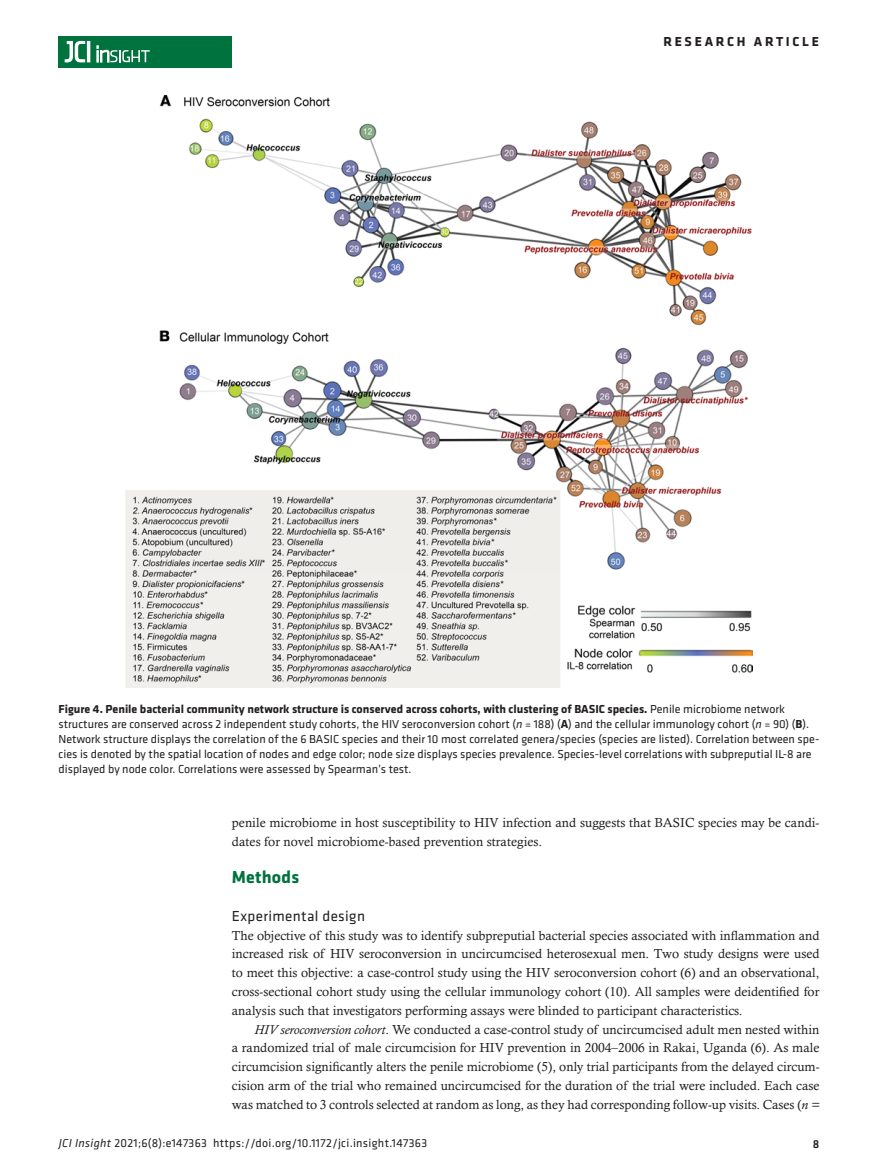
<style>
.page{position:relative;width:878px;height:1175px;background:#fff}
.page>*{position:absolute;margin:0;border:0;box-sizing:border-box;transform-origin:0 0}
.t1{font:700 18px "Klavika";letter-spacing:.01em;color:#00723e}
.t2{font:15px "Klavika Basic";letter-spacing:.025em;color:#231f20}
.t3{font:700 13.5px "Klavika Basic";letter-spacing:.2em;color:#231f20}
.t4{font:13.2px/18.8px "Calisto MT Std";letter-spacing:.005em;color:#231f20;text-align:justify}
.t5{font:12px/15px "Klavika Basic";color:#231f20}
.t6{font:12px "Klavika Basic";letter-spacing:.025em;color:#231f20}
.t7{font:500 12px "Klavika Basic";color:#231f20}
.s1{font-weight:700}
.s2{font-style:italic}
</style>
<div class="page">
<div style="left:59px;top:36px;width:173px;height:31px;background:#00723e"></div>
<hr style="left:87px;top:41px;width:3px;height:21px;background:#fff">
<svg style="left:64px;top:41px;width:21px;height:22px"></svg>
<svg style="left:97px;top:46px;width:53px;height:16px"></svg>
<img style="left:126px;top:96px;width:626px;height:591px">
<p class="t3" style="left:663px;top:32px;width:157px">RESEARCH ARTICLE</p>
<p class="t5" style="left:59px;top:701px;width:762px"><span class="s1">Figure 4. Penile bacterial community network structure is conserved across cohorts, with clustering of BASIC species.</span> Penile microbiome network structures are conserved across 2 independent study cohorts, the HIV seroconversion cohort (<span class="s2">n</span> = 188) (<span class="s1">A</span>) and the cellular immunology cohort (<span class="s2">n</span> = 90) (<span class="s1">B</span>).<br>Network structure displays the correlation of the 6 BASIC species and their 10 most correlated genera/species (species are listed). Correlation between spe&shy;cies is denoted by the spatial location of nodes and edge color; node size displays species prevalence. Species-level correlations with subpreputial IL-8 are displayed by node color. Correlations were assessed by Spearman’s test.</p>
<p class="t4" style="left:232px;top:813px;width:589px">penile microbiome in host susceptibility to HIV infection and suggests that BASIC species may be candi&shy;dates for novel microbiome-based prevention strategies.</p>
<h1 class="t1" style="left:232px;top:864px;width:69px">Methods</h1>
<p class="t2" style="left:232px;top:906px;width:135px">Experimental design</p>
<p class="t4" style="left:232px;top:925px;width:589px">The objective of this study was to identify subpreputial bacterial species associated with inflammation and increased risk of HIV seroconversion in uncircumcised heterosexual men. Two study designs were used to meet this objective: a case-control study using the HIV seroconversion cohort (6) and an observational, cross-sectional cohort study using the cellular immunology cohort (10). All samples were deidentified for analysis such that investigators performing assays were blinded to participant characteristics.</p>
<p class="t4" style="left:232px;top:1019px;width:589px;text-indent:22px"><span class="s2">HIV seroconversion cohort</span>. We conducted a case-control study of uncircumcised adult men nested within a randomized trial of male circumcision for HIV prevention in 2004–2006 in Rakai, Uganda (6). As male circumcision significantly alters the penile microbiome (5), only trial participants from the delayed circum&shy;cision arm of the trial who remained uncircumcised for the duration of the trial were included. Each case was matched to 3 controls selected at random as long, as they had corresponding follow-up visits. Cases (<span class="s2">n =</span></p>
<p class="t6" style="left:59px;top:1135px;width:370px"><span class="s2">JCI Insight</span> 2021;6(8):e147363 https://doi.org/10.1172/jci.insight.147363</p>
<p class="t7" style="left:812px;top:1135px;width:8px">8</p>
</div>
